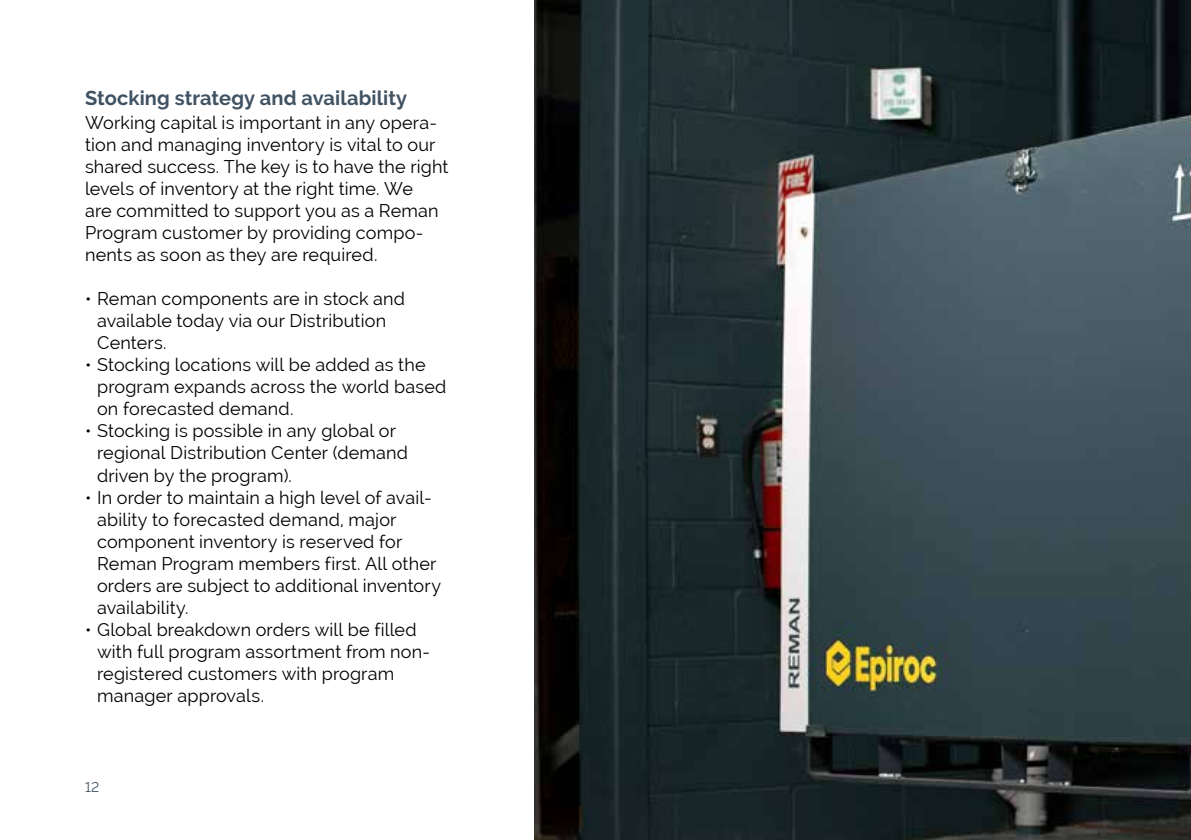
<style>
.page{position:relative;width:1191px;height:840px;background:#fff}
.page>*{position:absolute;margin:0;border:0;box-sizing:border-box;transform-origin:0 0}
.t1{font:700 20px "Raleway";letter-spacing:.005em;color:#405262}
.t2{font:18px/22px "Raleway";letter-spacing:.01em;color:#000}
.t3{font:14px "Raleway";color:#405262}
</style>
<div class="page">
<img style="left:534px;top:0;width:657px;height:839px">
<p class="t1" style="left:85px;top:87px;width:324px">Stocking strategy and availability</p>
<p class="t2" style="left:85px;top:112px;width:365px">Working capital is important in any opera&shy;tion and managing inventory is vital to our shared success. The key is to have the right levels of inventory at the right time. We<br>are committed to support you as a Reman Program customer by providing compo&shy;nents as soon as they are required.</p>
<p class="t2" style="left:97px;top:288px;width:309px;text-indent:-12px">• Reman components are in stock and available today via our Distribution<br>Centers.</p>
<p class="t2" style="left:97px;top:354px;width:351px;text-indent:-12px">• Stocking locations will be added as the program expands across the world based on forecasted demand.</p>
<p class="t2" style="left:97px;top:420px;width:312px;text-indent:-12px">• Stocking is possible in any global or regional Distribution Center (demand driven by the program).</p>
<p class="t2" style="left:97px;top:486px;width:346px;text-indent:-12px">• In order to maintain a high level of avail&shy;ability to forecasted demand, major component inventory is reserved for Reman Program members first. All other orders are subject to additional inventory availability.</p>
<p class="t2" style="left:97px;top:618px;width:334px;text-indent:-12px">• Global breakdown orders will be filled with full program assortment from non&shy;registered customers with program manager approvals.</p>
<p class="t3" style="left:85px;top:778px;width:16px">12</p>
</div>
